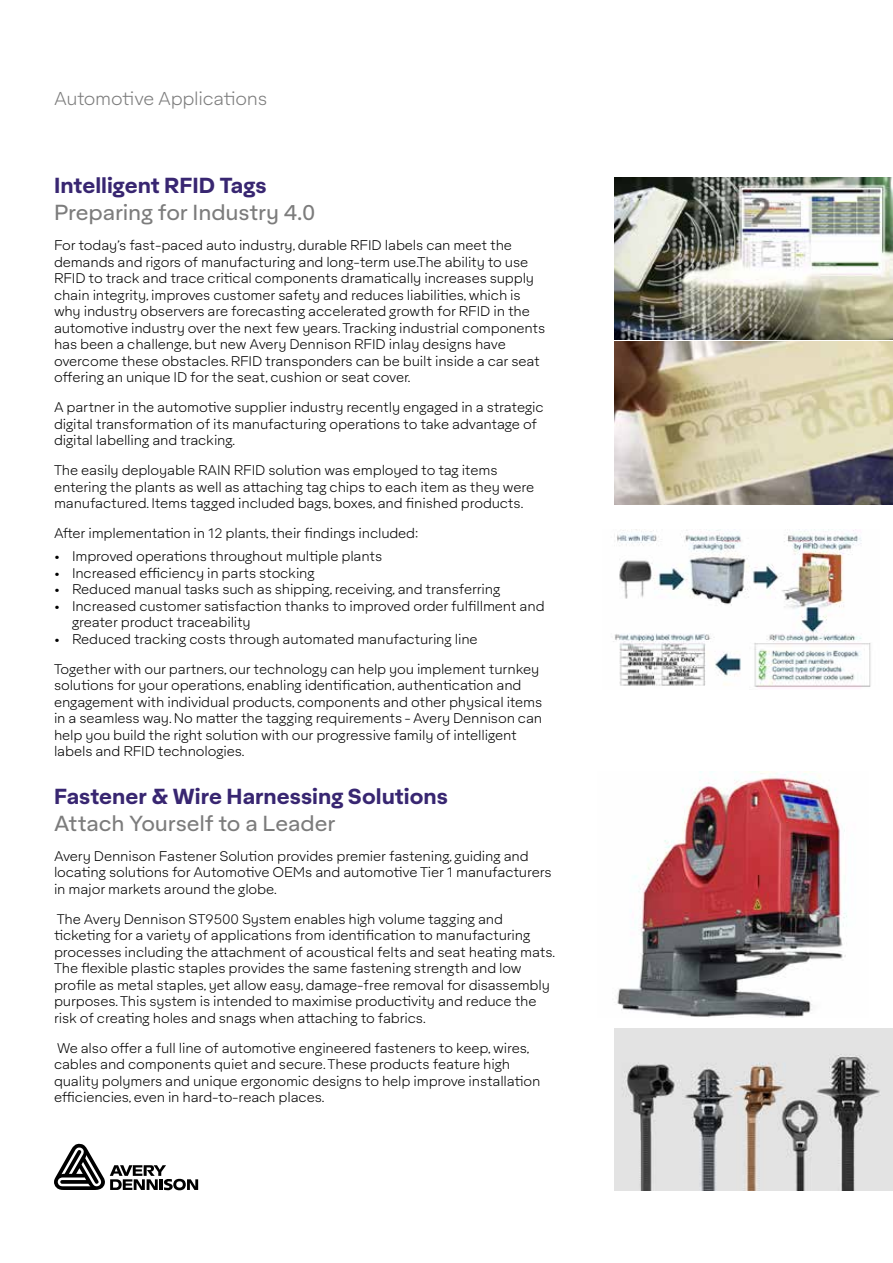
<style>
.page{position:relative;width:893px;height:1263px;background:#fff}
.page>*{position:absolute;margin:0;border:0;box-sizing:border-box;transform-origin:0 0}
.t1{font:700 21px "Aktifo A";color:#382671}
.t2{font:21px "Aktifo A";letter-spacing:-.005em;color:#7c7c7c}
.t3{font:300 18px "Aktifo A";letter-spacing:-.02em;color:#7c7c7c}
.t4{font:300 13.5px/16.5px "Aktifo A";letter-spacing:-.01em;color:#000}
</style>
<div class="page">
<svg style="left:54px;top:1143px;width:144px;height:47px"></svg>
<img style="left:615px;top:177px;width:278px;height:163px">
<img style="left:615px;top:342px;width:278px;height:162px">
<img style="left:615px;top:1028px;width:278px;height:162px">
<img style="left:613px;top:530px;width:258px;height:158px">
<img style="left:616px;top:772px;width:231px;height:246px">
<h2 class="t3" style="left:54px;top:88px;width:215px">Automotive Applications</h2>
<h1 class="t1" style="left:54px;top:171px;width:214px">Intelligent RFID Tags</h1>
<h1 class="t2" style="left:54px;top:199px;width:263px">Preparing for Industry 4.0</h1>
<p class="t4" style="left:54px;top:237px;width:493px">For today’s fast-paced auto industry, durable RFID labels can meet the demands and rigors of manufacturing and long-term use.The ability to use RFID to track and trace critical components dramatically increases supply chain integrity, improves customer safety and reduces liabilities, which is why industry observers are forecasting accelerated growth for RFID in the automotive industry over the next few years. Tracking industrial components has been a challenge, but new Avery Dennison RFID inlay designs have overcome these obstacles. RFID transponders can be built inside a car seat offering an unique ID for the seat, cushion or seat cover.</p>
<p class="t4" style="left:54px;top:399px;width:491px">A partner in the automotive supplier industry recently engaged in a strategic digital transformation of its manufacturing operations to take advantage of digital labelling and tracking.</p>
<p class="t4" style="left:54px;top:462px;width:482px">The easily deployable RAIN RFID solution was employed to tag items entering the plants as well as attaching tag chips to each item as they were manufactured. Items tagged included bags, boxes, and finished products.</p>
<p class="t4" style="left:54px;top:525px;width:366px">After implementation in 12 plants, their findings included:</p>
<p class="t4" style="left:54px;top:548px;width:330px">• Improved operations throughout multiple plants</p>
<p class="t4" style="left:54px;top:565px;width:262px">• Increased efficiency in parts stocking</p>
<p class="t4" style="left:54px;top:581px;width:448px">• Reduced manual tasks such as shipping, receiving, and transferring</p>
<p class="t4" style="left:72px;top:598px;width:474px;text-indent:-18px">• Increased customer satisfaction thanks to improved order fulfillment and greater product traceability</p>
<p class="t4" style="left:54px;top:631px;width:425px">• Reduced tracking costs through automated manufacturing line</p>
<p class="t4" style="left:54px;top:661px;width:490px">Together with our partners, our technology can help you implement turnkey solutions for your operations, enabling identification, authentication and engagement with individual products, components and other physical items in a seamless way. No matter the tagging requirements - Avery Dennison can help you build the right solution with our progressive family of intelligent labels and RFID technologies.</p>
<h1 class="t1" style="left:54px;top:782px;width:395px">Fastener &amp; Wire Harnessing Solutions</h1>
<h1 class="t2" style="left:54px;top:810px;width:283px">Attach Yourself to a Leader</h1>
<p class="t4" style="left:54px;top:847px;width:499px">Avery Dennison Fastener Solution provides premier fastening, guiding and locating solutions for Automotive OEMs and automotive Tier 1 manufacturers in major markets around the globe.</p>
<p class="t4" style="left:54px;top:910px;width:503px">The Avery Dennison ST9500 System enables high volume tagging and ticketing for a variety of applications from identification to manufacturing processes including the attachment of acoustical felts and seat heating mats.<br>The flexible plastic staples provides the same fastening strength and low profile as metal staples, yet allow easy, damage-free removal for disassembly purposes. This system is intended to maximise productivity and reduce the risk of creating holes and snags when attaching to fabrics.</p>
<p class="t4" style="left:54px;top:1039px;width:488px">We also offer a full line of automotive engineered fasteners to keep, wires, cables and components quiet and secure. These products feature high quality polymers and unique ergonomic designs to help improve installation efficiencies, even in hard-to-reach places.</p>
</div>
